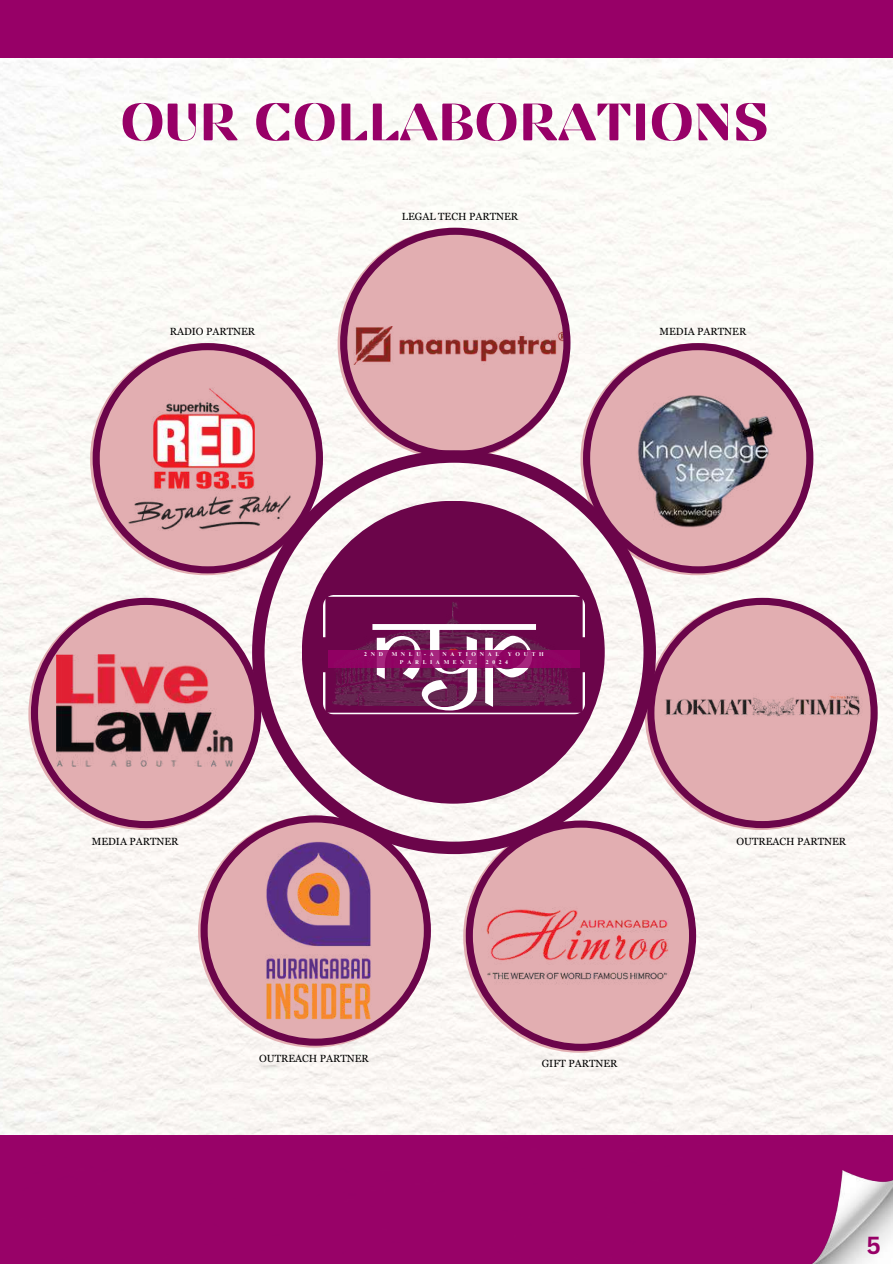
<style>
.page{position:relative;width:893px;height:1264px;background:#fff}
.page>*{position:absolute;margin:0;border:0;box-sizing:border-box;transform-origin:0 0}
.t1{font:100.65px "Samarkan Normal";color:#fefefe}
.t2{font:52.5px "Findel Display";color:#970067}
.t3{font:700 24px "Canva Sans";color:#970067}
.t4{font:10.35px "Georgia Pro";color:#000}
.t5{font:700 5.55px "Times NRMT Pro";letter-spacing:.67em;color:#fefefe}
</style>
<div class="page">
<img style="left:0;top:58px;width:892px;height:1077px">
<div style="left:0;top:1135px;width:892px;height:128px;background:#970067"></div>
<img style="left:813px;top:1170px;width:79px;height:93px">
<div style="left:0;top:0;width:892px;height:58px;background:#970067"></div>
<svg style="left:340px;top:228px;width:230px;height:222px;fill:#e2aeb1"></svg>
<svg style="left:583px;top:343px;width:230px;height:230px;fill:#e2aeb1"></svg>
<svg style="left:93px;top:343px;width:230px;height:230px;fill:#e2aeb1"></svg>
<svg style="left:200px;top:828px;width:231px;height:217px;fill:#e2aeb1"></svg>
<img style="left:631px;top:388px;width:144px;height:144px">
<svg style="left:656px;top:598px;width:221px;height:230px;fill:#e2aeb1"></svg>
<img style="left:660px;top:693px;width:204px;height:24px">
<svg style="left:465px;top:820px;width:231px;height:230px;fill:#e2aeb1"></svg>
<img style="left:469px;top:887px;width:220px;height:99px">
<img style="left:256px;top:854px;width:119px;height:168px">
<svg style="left:252px;top:450px;width:404px;height:404px"></svg>
<svg style="left:31px;top:598px;width:230px;height:230px;fill:#e2aeb1"></svg>
<img style="left:56px;top:655px;width:177px;height:111px">
<img style="left:126px;top:385px;width:166px;height:145px">
<h2 class="t2" style="left:120px;top:91px;width:651px">OUR COLLABORATIONS</h2>
<p class="t4" style="left:402px;top:210px;width:118px">LEGAL TECH PARTNER</p>
<p class="t4" style="left:170px;top:326px;width:87px">RADIO PARTNER</p>
<p class="t4" style="left:659px;top:326px;width:88px">MEDIA PARTNER</p>
<p class="t4" style="left:92px;top:835px;width:88px">MEDIA PARTNER</p>
<h1 class="t1" style="left:373px;top:588px;width:163px">NYP</h1>
<p class="t5" style="left:379px;top:652px;width:6px">D</p>
<p class="t5" style="left:392px;top:652px;width:44px">MNLU-A</p>
<p class="t5" style="left:442px;top:652px;width:58px">NATIONAL</p>
<p class="t5" style="left:508px;top:652px;width:37px">YOUTH</p>
<p class="t5" style="left:400px;top:659px;width:79px">PARLIAMENT,</p>
<p class="t5" style="left:486px;top:659px;width:24px">2024</p>
<p class="t5" style="left:364px;top:652px;width:12px">2 N</p>
<p class="t4" style="left:259px;top:1052px;width:111px">OUTREACH PARTNER</p>
<p class="t4" style="left:541px;top:1057px;width:77px">GIFT PARTNER</p>
<p class="t4" style="left:736px;top:835px;width:111px">OUTREACH PARTNER</p>
<h3 class="t3" style="left:866px;top:1228px;width:16px">5</h3>
</div>
